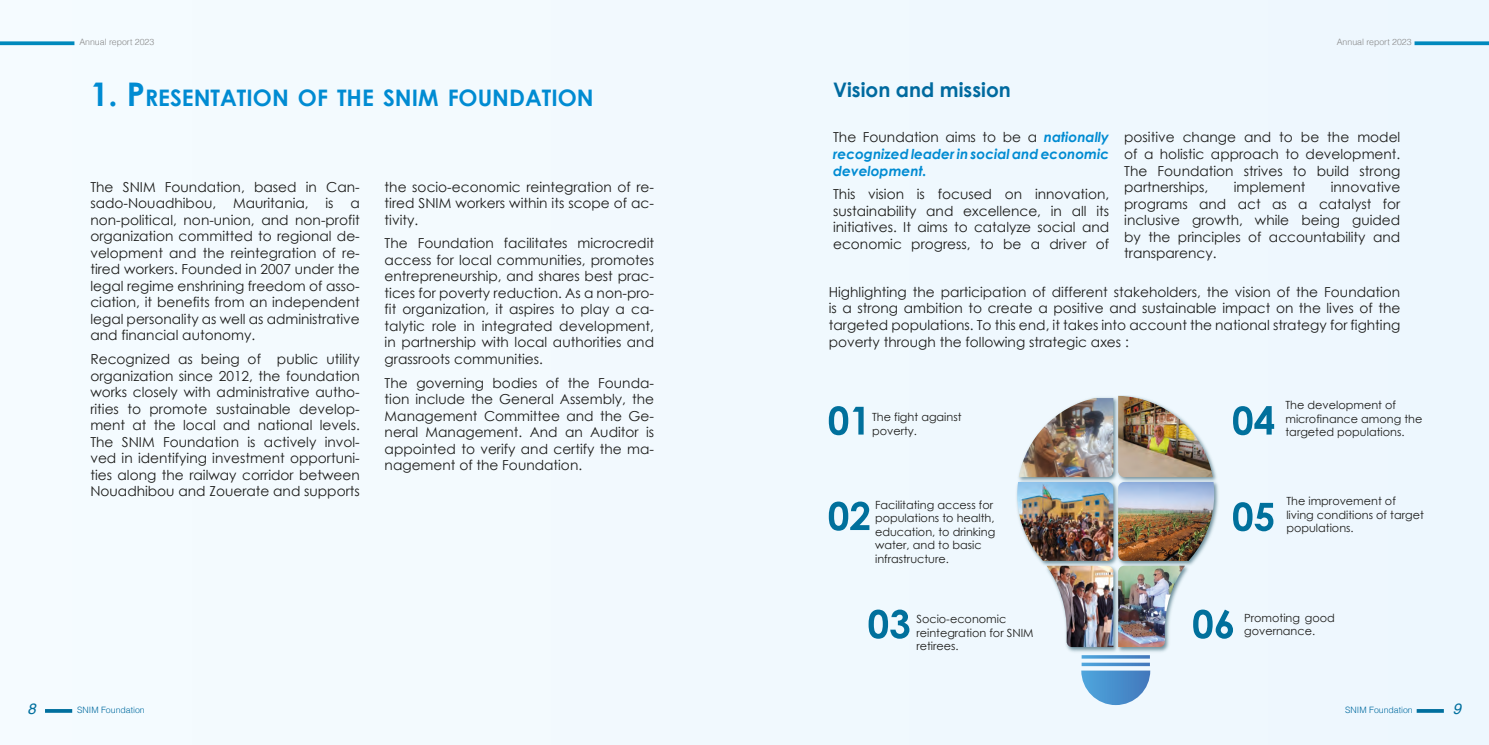
<style>
.page{position:relative;width:1489px;height:745px;background:#fff}
.page>*{position:absolute;margin:0;border:0;box-sizing:border-box;transform-origin:0 0}
.t1{font:700 22.75px "Century Gothic";color:#008bd2}
.t2{font:700 20px "Century Gothic";color:#006a9f}
.t3{font:italic 15px "Helvetica";color:#006f9e}
.t4{font:13.75px/16.5px "Century Gothic";color:#1d1d1b;text-align:justify}
.t5{font:italic 700 13.75px/16.5px "Century Gothic";color:#008bd2;text-align:justify}
.t6{font:11.25px/13.5px "Century Gothic";color:#1d1d1b}
.t7{font:300 8.75px "Helvetica";color:#878787}
.t8{font:300 8.75px "Helvetica";color:#006a9f}
.s1{font-size:32.5px}
.s2{font-weight:400;font-style:normal;color:#1d1d1b}
</style>
<div class="page">
<div style="left:0;top:0;width:1488px;height:744px;background:#f1f9fe"></div>
<svg style="left:45px;top:709px;width:27px;height:3px"></svg>
<svg style="left:1416px;top:709px;width:27px;height:3px"></svg>
<svg style="left:1414px;top:41px;width:74px;height:4px"></svg>
<svg style="left:0;top:41px;width:74px;height:4px"></svg>
<img style="left:1016px;top:397px;width:207px;height:255px">
<img style="left:1118px;top:481px;width:96px;height:79px">
<img style="left:1118px;top:395px;width:94px;height:82px">
<img style="left:1017px;top:481px;width:96px;height:79px">
<img style="left:1118px;top:565px;width:66px;height:81px">
<img style="left:1018px;top:398px;width:95px;height:79px">
<img style="left:1046px;top:565px;width:67px;height:81px">
<svg style="left:1081px;top:670px;width:69px;height:34px"></svg>
<hr style="left:1081px;top:662px;width:68px;height:3px;background:#fff">
<svg style="left:1081px;top:655px;width:68px;height:3px"></svg>
<svg style="left:828px;top:406px;width:35px;height:29px"></svg>
<svg style="left:828px;top:501px;width:41px;height:29px"></svg>
<svg style="left:1233px;top:406px;width:40px;height:29px"></svg>
<svg style="left:1233px;top:502px;width:40px;height:29px"></svg>
<svg style="left:1193px;top:609px;width:39px;height:29px"></svg>
<svg style="left:868px;top:609px;width:41px;height:29px"></svg>
<p class="t7" style="left:79px;top:35px;width:76px">Annual report 2023</p>
<p class="t7" style="left:1336px;top:35px;width:76px">Annual report 2023</p>
<h2 class="t2" style="left:833px;top:74px;width:179px">Vision and mission</h2>
<h1 class="t1" style="left:90px;top:80px;width:505px"><span class="s1">1. P</span>RESENTATION OF THE SNIM FOUNDATION</h1>
<p class="t4" style="left:90px;top:178px;width:271px">The SNIM Foundation, based in Can&shy;sado-Nouadhibou, Mauritania, is a non-political, non-union, and non-profit organization committed to regional de&shy;velopment and the reintegration of re&shy;tired workers. Founded in 2007 under the legal regime enshrining freedom of asso&shy;ciation, it benefits from an independent legal personality as well as administrative and financial autonomy.</p>
<p class="t4" style="left:90px;top:350px;width:271px">Recognized as being of public utility organization since 2012, the foundation works closely with administrative autho&shy;rities to promote sustainable develop&shy;ment at the local and national levels.<br>The SNIM Foundation is actively invol&shy;ved in identifying investment opportuni&shy;ties along the railway corridor between Nouadhibou and Zouerate and supports</p>
<p class="t4" style="left:384px;top:178px;width:271px">the socio-economic reintegration of re&shy;tired SNIM workers within its scope of ac&shy;tivity.</p>
<p class="t4" style="left:384px;top:235px;width:271px">The Foundation facilitates microcredit access for local communities, promotes entrepreneurship, and shares best prac&shy;tices for poverty reduction. As a non-pro&shy;fit organization, it aspires to play a ca&shy;talytic role in integrated development, in partnership with local authorities and grassroots communities.</p>
<p class="t4" style="left:384px;top:374px;width:271px">The governing bodies of the Founda&shy;tion include the General Assembly, the Management Committee and the Ge&shy;neral Management. And an Auditor is appointed to verify and certify the ma&shy;nagement of the Foundation.</p>
<p class="t5" style="left:833px;top:128px;width:277px"><span class="s2">The Foundation aims to be a</span> nationally recognized leader in social and economic development.</p>
<p class="t4" style="left:833px;top:185px;width:277px">This vision is focused on innovation, sustainability and excellence, in all its initiatives. It aims to catalyze social and economic progress, to be a driver of</p>
<p class="t4" style="left:1124px;top:129px;width:277px">positive change and to be the model of a holistic approach to development.<br>The Foundation strives to build strong partnerships,</p>
<p class="t4" style="left:1124px;top:178px;width:277px;text-indent:206px">innovative programs and act as a catalyst for inclusive growth, while being guided by the principles of accountability and transparency.</p>
<p class="t4" style="left:1233px;top:178px;width:73px">implement</p>
<p class="t4" style="left:828px;top:283px;width:573px">Highlighting the participation of different stakeholders, the vision of the Foundation is a strong ambition to create a positive and sustainable impact on the lives of the targeted populations. To this end, it takes into account the national strategy for fighting poverty through the following strategic axes :</p>
<p class="t6" style="left:872px;top:410px;width:91px">The fight against poverty.</p>
<p class="t6" style="left:875px;top:497px;width:122px">Facilitating access for populations to health, education, to drinking water, and to basic infrastructure.</p>
<p class="t6" style="left:916px;top:611px;width:119px">Socio-economic reintegration for SNIM retirees.</p>
<p class="t6" style="left:1285px;top:398px;width:138px">The development of microfinance among the targeted populations.</p>
<p class="t6" style="left:1286px;top:494px;width:139px">The improvement of living conditions of target populations.</p>
<p class="t6" style="left:1244px;top:610px;width:92px">Promoting good governance.</p>
<p class="t3" style="left:28px;top:696px;width:10px">8</p>
<p class="t8" style="left:77px;top:701px;width:69px">SNIM Foundation</p>
<p class="t8" style="left:1345px;top:701px;width:69px">SNIM Foundation</p>
<p class="t3" style="left:1452px;top:696px;width:10px">9</p>
</div>
